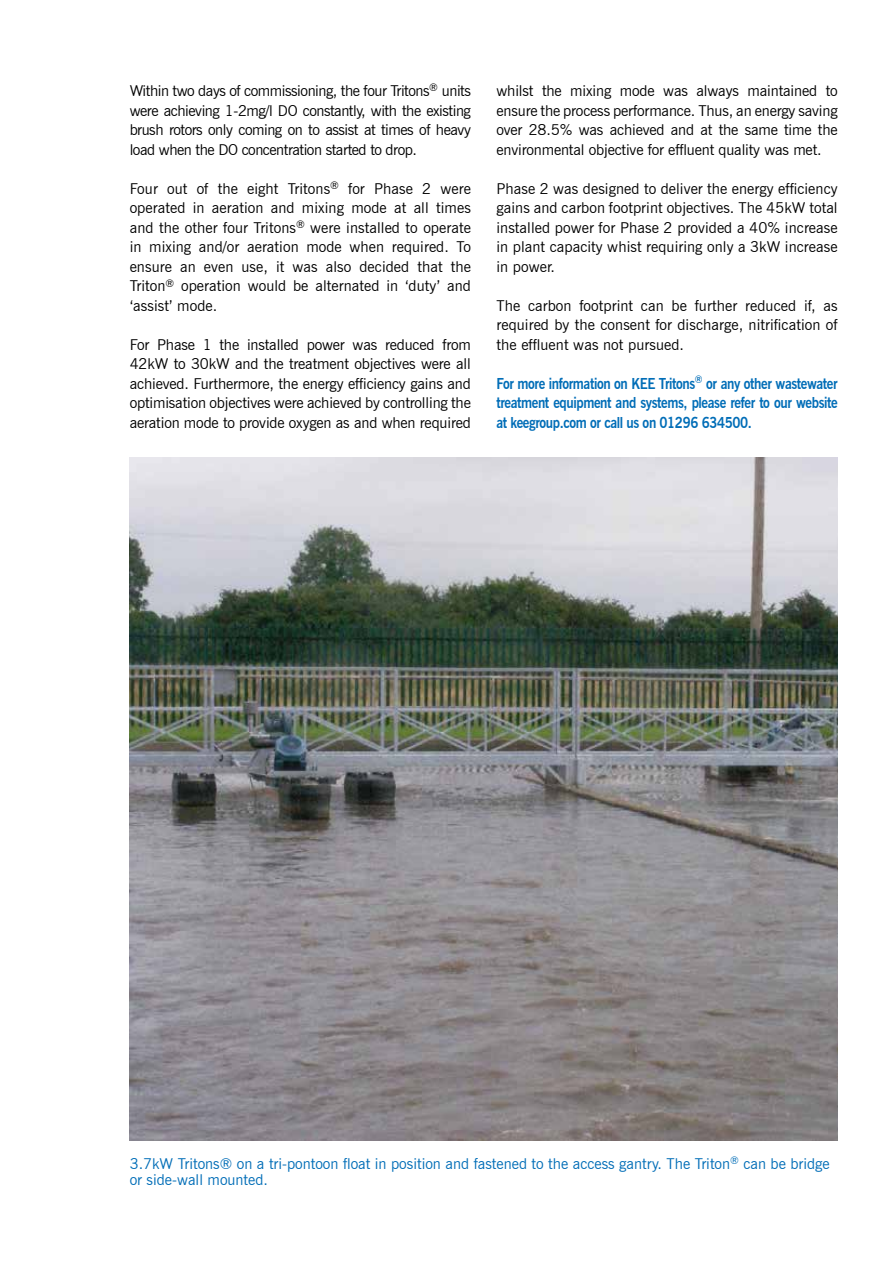
<style>
.page{position:relative;width:893px;height:1263px;background:#fff}
.page>*{position:absolute;margin:0;border:0;box-sizing:border-box;transform-origin:0 0}
.t1{font:15px/19.5px "News Gothic BT";color:#000;text-align:justify}
.t2{font:700 15px/19.5px "News Gothic BT";letter-spacing:-.03em;color:#006db7;text-align:justify;scale:.89 1}
.t3{font:15px/16.5px "News Gothic BT";color:#006db7}
</style>
<div class="page">
<img style="left:130px;top:458px;width:708px;height:682px">
<p class="t1" style="left:130px;top:81px;width:343px">Within two days of commissioning, the four Tritons<sup>®</sup> units were achieving 1-2mg/l DO constantly, with the existing brush rotors only coming on to assist at times of heavy load when the DO concentration started to drop.</p>
<p class="t1" style="left:130px;top:179px;width:343px">Four out of the eight Tritons<sup>®</sup> for Phase 2 were operated in aeration and mixing mode at all times and the other four Tritons<sup>®</sup> were installed to operate in mixing and/or aeration mode when required. To ensure an even use, it was also decided that the Triton<sup>®</sup> operation would be alternated in ‘duty’ and ‘assist’ mode.</p>
<p class="t1" style="left:130px;top:335px;width:343px">For Phase 1 the installed power was reduced from 42kW to 30kW and the treatment objectives were all achieved. Furthermore, the energy efficiency gains and optimisation objectives were achieved by controlling the aeration mode to provide oxygen as and when required</p>
<p class="t1" style="left:496px;top:81px;width:343px">whilst the mixing mode was always maintained to ensure the process performance. Thus, an energy saving over 28.5% was achieved and at the same time the environmental objective for effluent quality was met.</p>
<p class="t1" style="left:496px;top:179px;width:343px">Phase 2 was designed to deliver the energy efficiency gains and carbon footprint objectives. The 45kW total installed power for Phase 2 provided a 40% increase in plant capacity whist requiring only a 3kW increase in power.</p>
<p class="t1" style="left:496px;top:296px;width:343px">The carbon footprint can be further reduced if, as required by the consent for discharge, nitrification of the effluent was not pursued.</p>
<p class="t2" style="left:496px;top:374px;width:385px">For more information on KEE Tritons<sup>®</sup> or any other wastewater treatment equipment and systems, please refer to our website at keegroup.com or call us on 01296 634500.</p>
<p class="t3" style="left:130px;top:1155px;width:701px">3.7kW Tritons® on a tri-pontoon float in position and fastened to the access gantry. The Triton<sup>®</sup> can be bridge or side-wall mounted.</p>
</div>
